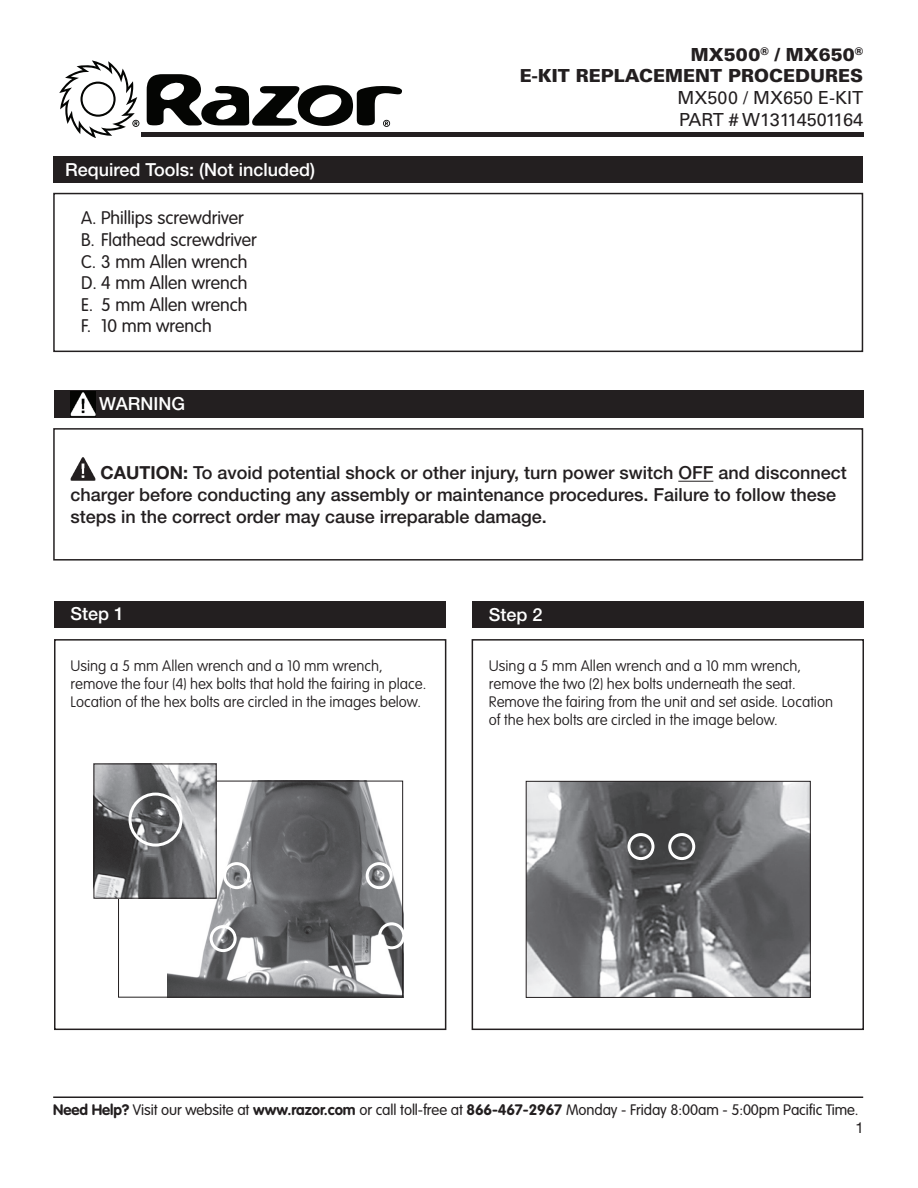
<style>
.page{position:relative;width:918px;height:1188px;background:#fff}
.page>*{position:absolute;margin:0;border:0;box-sizing:border-box;transform-origin:0 0}
.t1{font:500 18px/21.6px "Helvetica Neue LT Std";color:#231f20}
.t2{font:300 18px "VAG Rounded";color:#231f20}
.t3{font:500 18px "Helvetica Neue LT Std";color:#fff}
.t4{font:900 18px/21.6px "Univers LT Std";color:#231f20;text-align:right}
.t5{font:18px "Univers LT Std";color:#231f20}
.t6{font:100 15px/18px "VAG Rounded Std";color:#231f20}
.t7{font:300 15px "VAG Rounded";letter-spacing:-.005em;color:#231f20}
.t8{font:15px "Helvetica Neue LT Std";color:#231f20}
.s1{font-weight:700}
</style>
<div class="page">
<hr style="left:53px;top:1096px;width:810px;height:2px;background:#231f20">
<div style="left:54px;top:391px;width:809px;height:27px;background:#231f20"></div>
<svg style="left:59px;top:60px;width:80px;height:78px"></svg>
<svg style="left:147px;top:74px;width:255px;height:53px"></svg>
<div style="left:53px;top:156px;width:810px;height:27px;background:#231f20"></div>
<div style="left:53px;top:193px;width:810px;height:159px;border:2px solid #231f20"></div>
<div style="left:53px;top:428px;width:810px;height:133px;border:2px solid #231f20"></div>
<img style="left:168px;top:780px;width:235px;height:216px">
<div style="left:118px;top:781px;width:285px;height:217px;border:1px solid #231f20"></div>
<img style="left:528px;top:783px;width:281px;height:213px">
<div style="left:526px;top:781px;width:285px;height:217px;border:1px solid #231f20"></div>
<img style="left:96px;top:766px;width:119px;height:131px">
<div style="left:94px;top:764px;width:123px;height:135px;border:1px solid #231f20"></div>
<img style="left:70px;top:392px;width:26px;height:25px">
<div style="left:54px;top:601px;width:392px;height:27px;background:#231f20"></div>
<div style="left:54px;top:639px;width:392px;height:391px;border:2px solid #231f20"></div>
<div style="left:472px;top:639px;width:392px;height:391px;border:2px solid #231f20"></div>
<div style="left:472px;top:601px;width:392px;height:27px;background:#231f20"></div>
<hr style="left:678px;top:481px;width:35px;height:1px;background:#231f20">
<img style="left:70px;top:457px;width:25px;height:24px">
<div style="left:223px;top:862px;width:27px;height:27px;border:3px solid #fff;border-radius:50%"></div>
<div style="left:129px;top:793px;width:54px;height:54px;border:3px solid #fff;border-radius:50%"></div>
<div style="left:366px;top:862px;width:27px;height:27px;border:3px solid #fff;border-radius:50%"></div>
<div style="left:210px;top:925px;width:27px;height:27px;border:3px solid #fff;border-radius:50%"></div>
<div style="left:668px;top:833px;width:27px;height:27px;border:3px solid #fff;border-radius:50%"></div>
<div style="left:627px;top:833px;width:27px;height:27px;border:3px solid #fff;border-radius:50%"></div>
<div style="left:378px;top:922px;width:27px;height:27px;border:3px solid #fff;border-radius:50%"></div>
<hr style="left:142px;top:133px;width:722px;height:4px;background:#231f20">
<h2 class="t3" style="left:65px;top:159px;width:252px">Required Tools: (Not included)</h2>
<p class="t2" style="left:81px;top:208px;width:164px">A. Phillips screwdriver</p>
<p class="t2" style="left:81px;top:229px;width:177px">B. Flathead screwdriver</p>
<p class="t2" style="left:81px;top:251px;width:168px">C. 3 mm Allen wrench</p>
<p class="t2" style="left:81px;top:273px;width:168px">D. 4 mm Allen wrench</p>
<p class="t2" style="left:81px;top:294px;width:168px">E. 5 mm Allen wrench</p>
<p class="t2" style="left:81px;top:316px;width:133px">F. 10 mm wrench</p>
<h2 class="t3" style="left:99px;top:393px;width:87px">WARNING</h2>
<h1 class="t4" style="left:520px;top:43px;width:345px">MX500<sup>®</sup> / MX650<sup>®<br></sup>E-KIT REPLACEMENT PROCEDURES</h1>
<p class="t5" style="left:677px;top:87px;width:187px">MX500 / MX650 E-KIT</p>
<p class="t5" style="left:679px;top:109px;width:186px">PART # W13114501164</p>
<p class="t1" style="left:70px;top:462px;width:778px;text-indent:30px"><span class="s1">CAUTION:</span> To avoid potential shock or other injury, turn power switch OFF and disconnect charger before conducting any assembly or maintenance procedures. Failure to follow these steps in the correct order may cause irreparable damage.</p>
<h3 class="t3" style="left:70px;top:603px;width:55px">Step 1</h3>
<p class="t6" style="left:70px;top:657px;width:357px">Using a 5 mm Allen wrench and a 10 mm wrench, remove the four (4) hex bolts that hold the fairing in place.<br>Location of the hex bolts are circled in the images below.</p>
<h3 class="t3" style="left:489px;top:604px;width:55px">Step 2</h3>
<p class="t6" style="left:489px;top:657px;width:346px">Using a 5 mm Allen wrench and a 10 mm wrench, remove the two (2) hex bolts underneath the seat.<br>Remove the fairing from the unit and set aside. Location of the hex bolts are circled in the image below.</p>
<p class="t7" style="left:53px;top:1101px;width:807px"><span class="s1">Need Help?</span> Visit our website at <span class="s1">www.razor.com</span> or call toll-free at <span class="s1">866-467-2967</span> Monday - Friday 8:00am - 5:00pm Pacific Time.</p>
<p class="t8" style="left:856px;top:1119px;width:10px">1</p>
</div>
